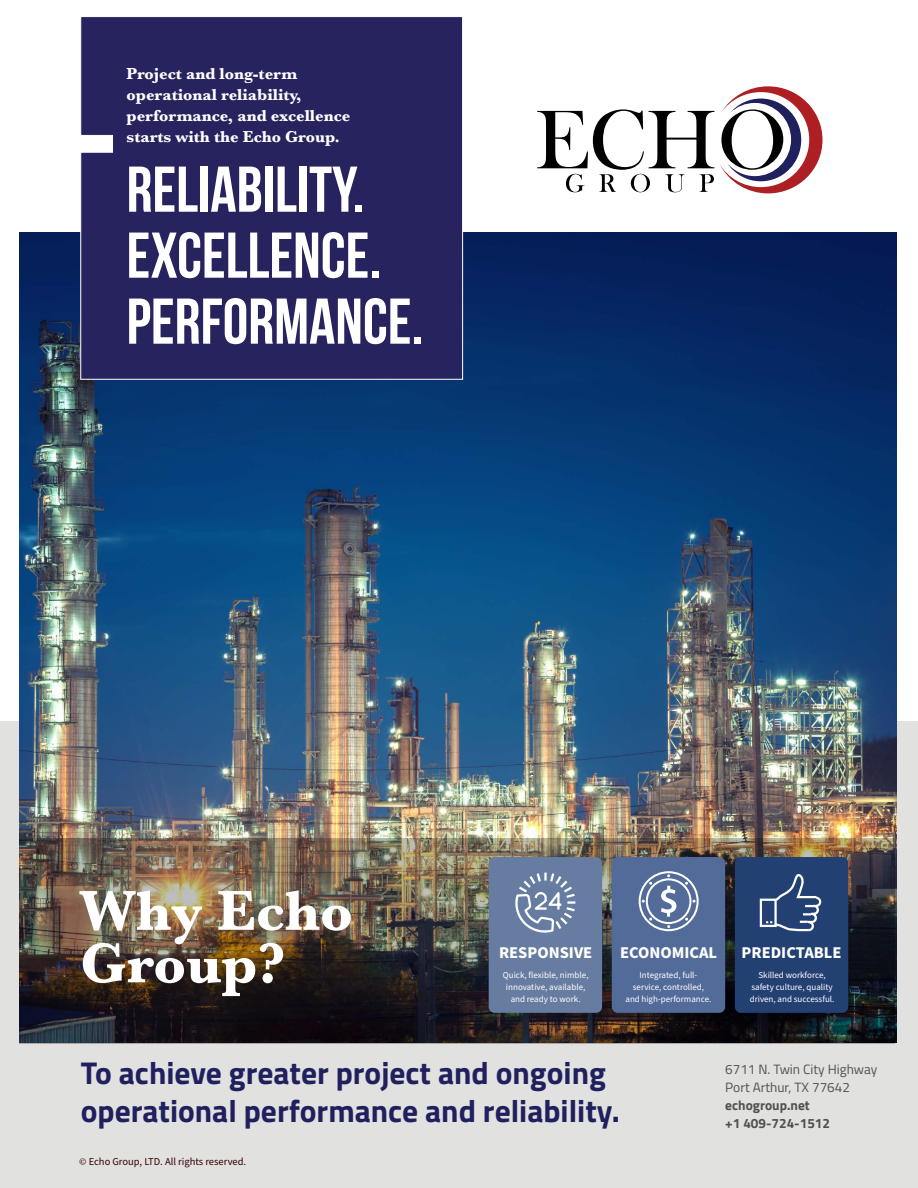
<style>
.page{position:relative;width:918px;height:1188px;background:#fff}
.page>*{position:absolute;margin:0;border:0;box-sizing:border-box;transform-origin:0 0}
.t1{font:64.5px/66px "Bebas Neue";color:#fff}
.t2{font:700 58.5px/52.5px "Baskerville";color:#fff}
.t3{font:700 31.5px/37.5px "Titillium Web";color:#20205f}
.t4{font:700 16.5px/21px "Baskerville";color:#fff}
.t5{font:700 16.5px "Source Sans Pro";color:#fff}
.t6{font:13.5px/18px "Titillium Web";color:#51524d}
.t7{font:700 13.5px/18px "Titillium Web";color:#51524d}
.t8{font:10.5px "Source Sans Pro";color:#340000}
.t9{font:9px/12px "Source Sans Pro";color:#fff;text-align:center}
.s1{font-family:"Minion Pro"}
</style>
<div class="page">
<div style="left:0;top:722px;width:918px;height:466px;background:#e1e2e0"></div>
<img style="left:20px;top:233px;width:877px;height:810px">
<div style="left:80px;top:17px;width:383px;height:363px;background:#27235e"></div>
<svg style="left:537px;top:109px;width:177px;height:83px"></svg>
<svg style="left:720px;top:86px;width:103px;height:107px"></svg>
<img style="left:20px;top:838px;width:875px;height:206px">
<svg style="left:513px;top:870px;width:65px;height:139px;background:#7386a8"></svg>
<div style="left:760px;top:899px;width:17px;height:28px;border:2px solid #fff"></div>
<svg style="left:766px;top:872px;width:56px;height:61px;background:#455d87"></svg>
<svg style="left:639px;top:871px;width:60px;height:60px;background:#7d90b1"></svg>
<h3 class="t4" style="left:127px;top:64px;width:225px">Project and long-term operational reliability, performance, and excellence starts with the Echo Group.</h3>
<h1 class="t1" style="left:127px;top:156px;width:298px">RELIABILITY.<br>EXCELLENCE.<br>PERFORMANCE.</h1>
<h2 class="t2" style="left:80px;top:885px;width:274px">Why Echo<br>Group?</h2>
<h3 class="t5" style="left:499px;top:941px;width:95px">RESPONSIVE</h3>
<h3 class="t5" style="left:620px;top:941px;width:99px">ECONOMICAL</h3>
<p class="t9" style="left:503px;top:969px;width:87px">Quick, flexible, nimble, innovative, available, and ready to work.</p>
<p class="t9" style="left:625px;top:969px;width:88px">Integrated, full&shy;service, controlled, and high-performance.</p>
<p class="t9" style="left:750px;top:969px;width:86px">Skilled workforce, safety culture, quality driven, and successful.</p>
<h3 class="t5" style="left:742px;top:941px;width:101px">PREDICTABLE</h3>
<h3 class="t3" style="left:81px;top:1053px;width:541px">To achieve greater project and ongoing operational performance and reliability.</h3>
<p class="t8" style="left:79px;top:1154px;width:168px"><span class="s1">©</span> Echo Group, LTD. All rights reserved.</p>
<h3 class="t6" style="left:725px;top:1059px;width:154px">6711 N. Twin City Highway<br>Port Arthur, TX 77642</h3>
<h3 class="t7" style="left:725px;top:1095px;width:106px">echogroup.net<br>+1 409-724-1512</h3>
</div>
